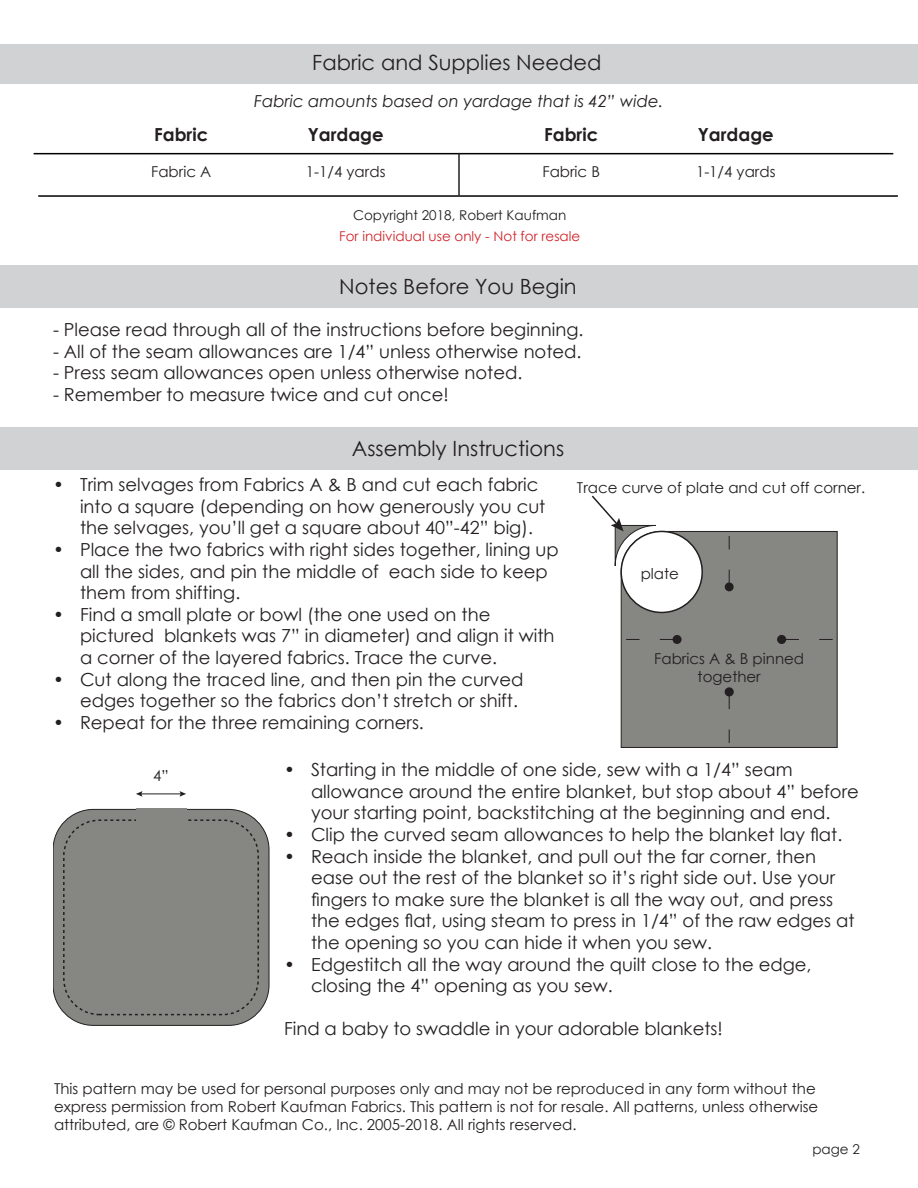
<style>
.page{position:relative;width:918px;height:1188px;background:#fff}
.page>*{position:absolute;margin:0;border:0;box-sizing:border-box;transform-origin:0 0}
.t1{font:21px "Century Gothic";color:#231f20}
.t2{font:18px/21.6px "Century Gothic";color:#231f20}
.t3{font:700 18px "Century Gothic";color:#231f20}
.t4{font:italic 16.5px "Century Gothic";color:#231f20}
.t5{font:15px/18px "Century Gothic";color:#231f20;text-align:center}
.t6{font:13.5px "Century Gothic";color:#d1232a}
.t7{font:13.5px "Century Gothic";color:#231f20}
</style>
<div class="page">
<div style="left:0;top:44px;width:918px;height:40px;background:#d1d2d4"></div>
<hr style="left:34px;top:153px;width:859px;height:1px;background:#000">
<hr style="left:458px;top:153px;width:2px;height:42px;background:#231f20">
<hr style="left:38px;top:195px;width:860px;height:2px;background:#000">
<div style="left:0;top:265px;width:918px;height:42px;background:#d1d2d4"></div>
<div style="left:620px;top:531px;width:218px;height:217px;background:#868682"></div>
<div style="left:621px;top:531px;width:81px;height:81px;background:#fff;border-radius:50%"></div>
<div style="left:620px;top:531px;width:83px;height:82px;border:2px solid #231f20;border-radius:50%"></div>
<svg style="left:819px;top:639px;width:14px;height:1px"></svg>
<svg style="left:786px;top:639px;width:13px;height:1px"></svg>
<div style="left:777px;top:635px;width:9px;height:9px;background:#231f20;border-radius:50%"></div>
<svg style="left:729px;top:729px;width:1px;height:14px"></svg>
<svg style="left:729px;top:696px;width:1px;height:13px"></svg>
<div style="left:725px;top:687px;width:9px;height:9px;background:#231f20;border-radius:50%"></div>
<svg style="left:729px;top:536px;width:1px;height:13px"></svg>
<svg style="left:729px;top:570px;width:1px;height:12px"></svg>
<div style="left:725px;top:582px;width:9px;height:9px;background:#231f20;border-radius:50%"></div>
<svg style="left:626px;top:639px;width:14px;height:1px"></svg>
<svg style="left:660px;top:639px;width:13px;height:1px"></svg>
<div style="left:673px;top:635px;width:9px;height:9px;background:#231f20;border-radius:50%"></div>
<svg style="left:591px;top:495px;width:65px;height:72px"></svg>
<div style="left:0;top:427px;width:918px;height:42px;background:#d1d2d4"></div>
<div style="left:53px;top:809px;width:216px;height:216px;background:#868682;border-radius:40px"></div>
<div style="left:53px;top:809px;width:216px;height:217px;border:1px solid #231f20;border-radius:40px"></div>
<svg style="left:62px;top:819px;width:198px;height:197px"></svg>
<div style="left:136px;top:809px;width:50px;height:20px;background:#868682"></div>
<hr style="left:140px;top:794px;width:42px;height:1px;background:#231f20">
<svg style="left:136px;top:791px;width:6px;height:6px"></svg>
<svg style="left:180px;top:791px;width:6px;height:6px"></svg>
<p class="t1" style="left:312px;top:47px;width:291px">Fabric and Supplies Needed</p>
<p class="t1" style="left:317px;top:47px;width:291px">Fabric and Supplies Needed</p>
<p class="t3" style="left:154px;top:121px;width:55px">Fabric</p>
<p class="t5" style="left:151px;top:162px;width:62px">Fabric A</p>
<p class="t4" style="left:254px;top:90px;width:411px">Fabric amounts based on yardage that is 42” wide.</p>
<p class="t3" style="left:308px;top:121px;width:77px">Yardage</p>
<p class="t5" style="left:306px;top:162px;width:81px">1-1/4 yards</p>
<p class="t3" style="left:544px;top:121px;width:55px">Fabric</p>
<p class="t5" style="left:542px;top:162px;width:59px">Fabric B</p>
<p class="t7" style="left:353px;top:206px;width:215px">Copyright 2018, Robert Kaufman</p>
<p class="t6" style="left:339px;top:227px;width:243px">For individual use only - Not for resale</p>
<p class="t1" style="left:339px;top:272px;width:239px">Notes Before You Begin</p>
<p class="t2" style="left:53px;top:318px;width:532px">- Please read through all of the instructions before beginning.</p>
<p class="t2" style="left:53px;top:340px;width:530px">- All of the seam allowances are 1/4” unless otherwise noted.</p>
<p class="t2" style="left:53px;top:362px;width:471px">- Press seam allowances open unless otherwise noted.</p>
<p class="t2" style="left:53px;top:383px;width:397px">- Remember to measure twice and cut once!</p>
<p class="t1" style="left:352px;top:434px;width:214px">Assembly Instructions</p>
<p class="t3" style="left:698px;top:121px;width:77px">Yardage</p>
<p class="t5" style="left:696px;top:162px;width:81px">1-1/4 yards</p>
<p class="t2" style="left:80px;top:474px;width:467px;text-indent:-27px">• Trim selvages from Fabrics A &amp; B and cut each fabric into a square (depending on how generously you cut the selvages, you’ll get a square about 40”-42” big).</p>
<p class="t2" style="left:80px;top:538px;width:480px;text-indent:-27px">• Place the two fabrics with right sides together, lining up all the sides, and pin the middle of each side to keep them from shifting.</p>
<p class="t2" style="left:80px;top:603px;width:476px;text-indent:-27px">• Find a small plate or bowl (the one used on the pictured blankets was 7” in diameter) and align it with a corner of the layered fabrics. Trace the curve.</p>
<p class="t2" style="left:80px;top:668px;width:445px;text-indent:-27px">• Cut along the traced line, and then pin the curved edges together so the fabrics don’t stretch or shift.</p>
<p class="t2" style="left:53px;top:711px;width:372px">• Repeat for the three remaining corners.</p>
<p class="t5" style="left:577px;top:478px;width:290px">Trace curve of plate and cut off corner.</p>
<p class="t5" style="left:641px;top:564px;width:40px">plate</p>
<p class="t5" style="left:654px;top:649px;width:152px">Fabrics A &amp; B pinned together</p>
<p class="t5" style="left:153px;top:767px;width:17px">4”</p>
<p class="t2" style="left:311px;top:759px;width:549px;text-indent:-27px">• Starting in the middle of one side, sew with a 1/4” seam allowance around the entire blanket, but stop about 4” before your starting point, backstitching at the beginning and end.</p>
<p class="t2" style="left:284px;top:823px;width:560px">• Clip the curved seam allowances to help the blanket lay flat.</p>
<p class="t2" style="left:311px;top:845px;width:545px;text-indent:-27px">• Reach inside the blanket, and pull out the far corner, then ease out the rest of the blanket so it’s right side out. Use your fingers to make sure the blanket is all the way out, and press the edges flat, using steam to press in 1/4” of the raw edges at the opening so you can hide it when you sew.</p>
<p class="t2" style="left:311px;top:953px;width:502px;text-indent:-27px">• Edgestitch all the way around the quilt close to the edge, closing the 4” opening as you sew.</p>
<p class="t2" style="left:284px;top:1018px;width:440px">Find a baby to swaddle in your adorable blankets!</p>
<p class="t5" style="left:54px;top:1079px;width:766px;text-align:left">This pattern may be used for personal purposes only and may not be reproduced in any form without the express permission from Robert Kaufman Fabrics. This pattern is not for resale. All patterns, unless otherwise attributed, are © Robert Kaufman Co., Inc. 2005-2018. All rights reserved.</p>
<p class="t7" style="left:812px;top:1140px;width:49px">page 2</p>
</div>
